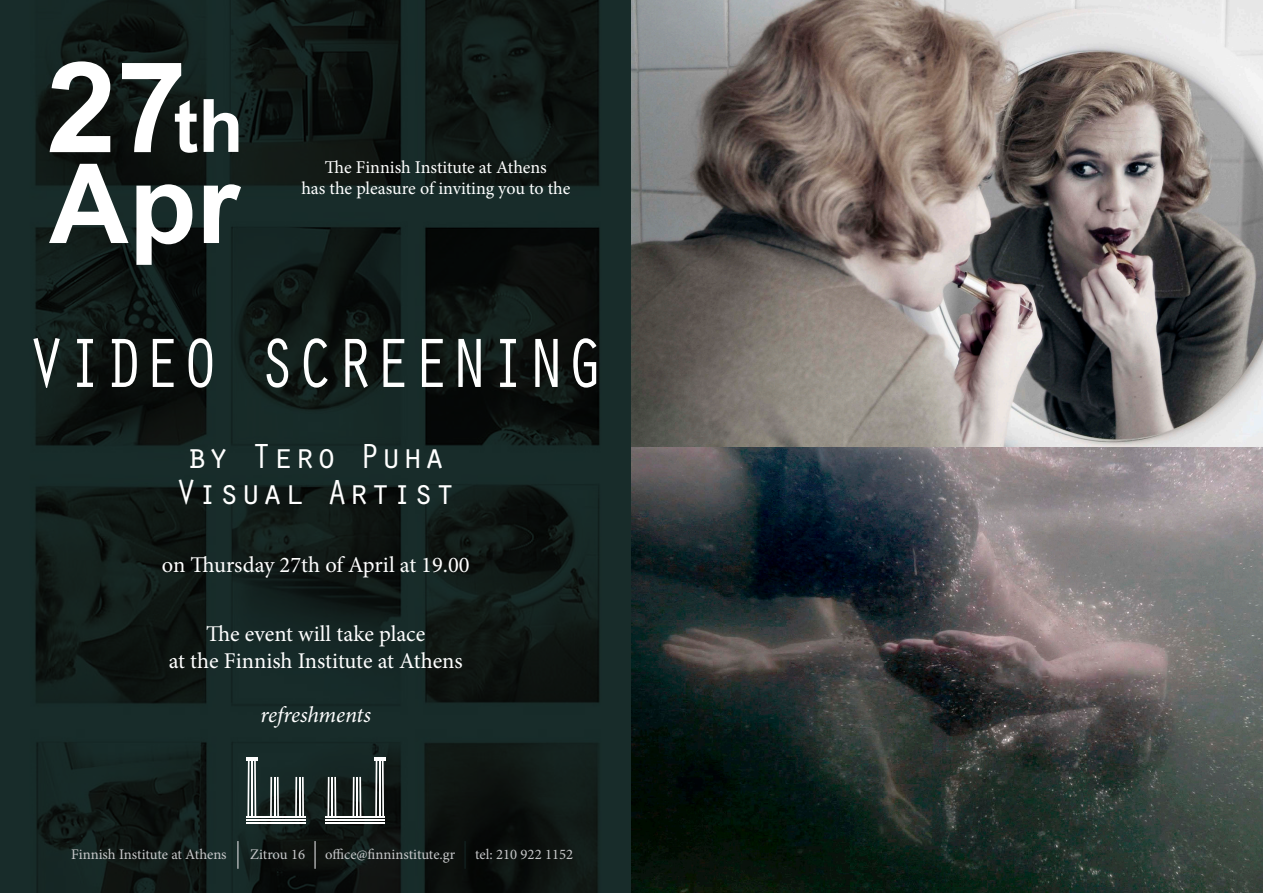
<style>
.page{position:relative;width:1263px;height:893px;background:#fff}
.page>*{position:absolute;margin:0;border:0;box-sizing:border-box;transform-origin:0 0}
.t1{font:700 126.15px "Arial";color:#fff}
.t2{font:700 110.7px "Arial";color:#fff}
.t3{font:700 73.8px "Arial";color:#fff}
.t4{font:72px "Orator Std";color:#fff;scale:.89 1}
.t5{font:36px "Orator Std";color:#fff}
.t6{font:22.5px "Minion Pro";color:#fff}
.t7{font:italic 22.5px "Minion Pro";letter-spacing:-.01em;color:#fff}
.t8{font:18px "Minion Pro";letter-spacing:-.005em;color:#fff}
.t9{font:14.7px "Minion Pro";letter-spacing:-.005em;color:#c7c8ca}
</style>
<div class="page">
<svg style="left:0;top:0;width:631px;height:893px;background:#121e1c"></svg>
<hr style="left:314px;top:841px;width:2px;height:28px;background:#c7c8ca">
<hr style="left:237px;top:841px;width:2px;height:28px;background:#c7c8ca">
<hr style="left:246px;top:819px;width:60px;height:2px;background:#fff">
<hr style="left:246px;top:822px;width:60px;height:2px;background:#fff">
<hr style="left:246px;top:816px;width:60px;height:1px;background:#fff">
<hr style="left:274px;top:777px;width:1px;height:39px;background:#fff">
<hr style="left:277px;top:777px;width:2px;height:39px;background:#fff">
<hr style="left:270px;top:777px;width:2px;height:39px;background:#fff">
<hr style="left:299px;top:777px;width:1px;height:39px;background:#fff">
<hr style="left:302px;top:777px;width:2px;height:39px;background:#fff">
<hr style="left:295px;top:777px;width:2px;height:39px;background:#fff">
<svg style="left:246px;top:757px;width:11px;height:59px"></svg>
<hr style="left:326px;top:819px;width:59px;height:2px;background:#fff">
<hr style="left:326px;top:822px;width:59px;height:2px;background:#fff">
<hr style="left:326px;top:816px;width:59px;height:1px;background:#fff">
<hr style="left:356px;top:777px;width:2px;height:39px;background:#fff">
<hr style="left:353px;top:777px;width:2px;height:39px;background:#fff">
<hr style="left:359px;top:777px;width:2px;height:39px;background:#fff">
<hr style="left:331px;top:777px;width:2px;height:39px;background:#fff">
<hr style="left:327px;top:777px;width:2px;height:39px;background:#fff">
<hr style="left:334px;top:777px;width:2px;height:39px;background:#fff">
<svg style="left:374px;top:757px;width:11px;height:59px"></svg>
<img style="left:631px;top:446px;width:632px;height:447px">
<img style="left:631px;top:0;width:632px;height:446px">
<p class="t1" style="left:46px;top:24px;width:142px">27</p>
<p class="t2" style="left:49px;top:130px;width:192px">Apr</p>
<p class="t3" style="left:174px;top:77px;width:71px">th</p>
<p class="t8" style="left:325px;top:155px;width:223px">The Finnish Institute at Athens</p>
<p class="t8" style="left:301px;top:177px;width:271px">has the pleasure of inviting you to the</p>
<p class="t4" style="left:27px;top:312px;width:650px">VIDEO SCREENING</p>
<p class="t5" style="left:186px;top:431px;width:261px">by Tero Puha</p>
<p class="t5" style="left:175px;top:467px;width:282px">Visual Artist</p>
<p class="t6" style="left:162px;top:550px;width:309px">on Thursday 27th of April at 19.00</p>
<p class="t6" style="left:206px;top:618px;width:221px">The event will take place</p>
<p class="t6" style="left:169px;top:645px;width:295px">at the Finnish Institute at Athens</p>
<p class="t7" style="left:260px;top:699px;width:112px">refreshments</p>
<p class="t9" style="left:71px;top:845px;width:157px">Finnish Institute at Athens</p>
<p class="t9" style="left:250px;top:845px;width:57px">Zitrou 16</p>
<p class="t9" style="left:325px;top:845px;width:132px">office@finninstitute.gr</p>
<p class="t9" style="left:475px;top:845px;width:100px">tel: 210 922 1152</p>
</div>
